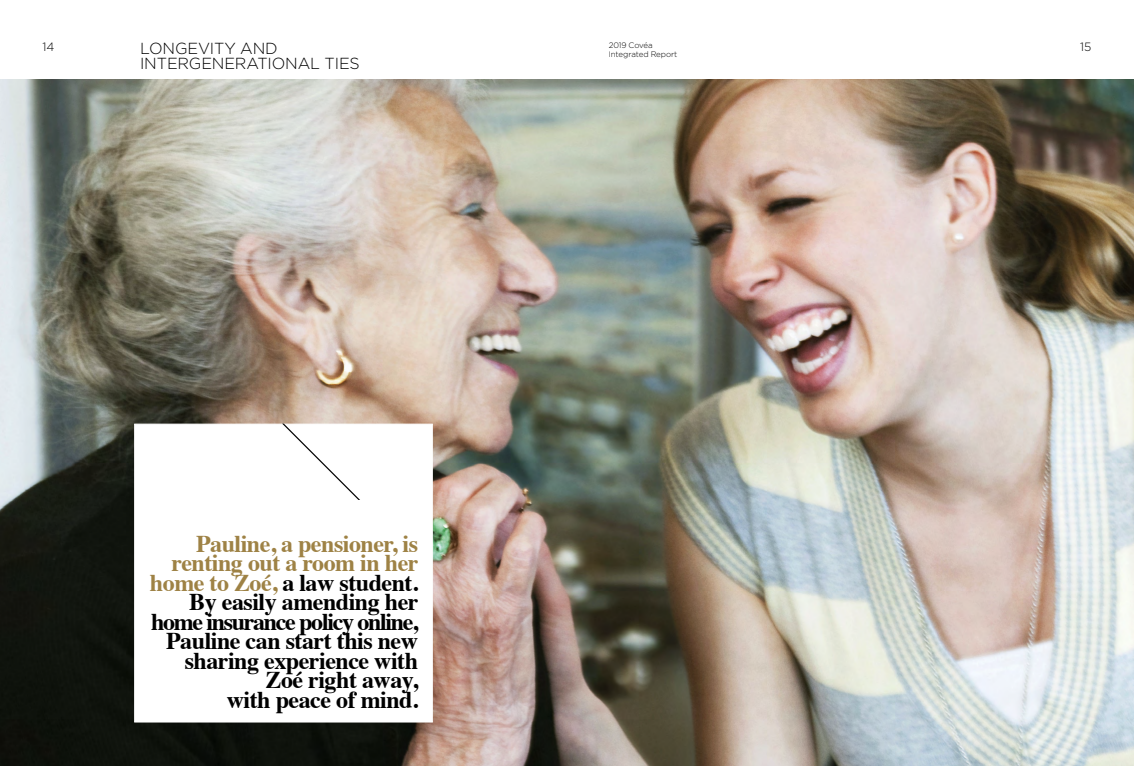
<style>
.page{position:relative;width:1134px;height:766px;background:#fff}
.page>*{position:absolute;margin:0;border:0;box-sizing:border-box;transform-origin:0 0}
.t1{font:700 24px/19.5px "Times";letter-spacing:-.02em;color:#000;text-align:right}
.t2{font:300 16px/15px "Gotham";letter-spacing:-.01em;color:#000}
.t3{font:300 12px "Gotham";color:#000}
.t4{font:300 8px "Gotham";letter-spacing:-.01em;color:#000}
.s1{color:#9e8245}
</style>
<div class="page">
<img style="left:0;top:79px;width:1134px;height:686px">
<div style="left:134px;top:423px;width:299px;height:299px;background:#fff;border:1px solid #fff"></div>
<svg style="left:282px;top:423px;width:78px;height:77px"></svg>
<p class="t3" style="left:43px;top:39px;width:13px">14</p>
<p class="t4" style="left:609px;top:40px;width:45px">2019 Covéa</p>
<p class="t3" style="left:1080px;top:39px;width:13px">15</p>
<p class="t4" style="left:609px;top:49px;width:70px">Integrated Report</p>
<p class="t2" style="left:140px;top:40px;width:221px">LONGEVITY AND<br>INTERGENERATIONAL TIES</p>
<p class="t1" style="left:150px;top:531px;width:270px"><span class="s1">Pauline, a pensioner, is renting out a room in her home to Zoé,</span> a law student.<br>By easily amending her home insurance policy online,<br>Pauline can start this new sharing experience with<br>Zoé right away,<br>with peace of mind.</p>
</div>
